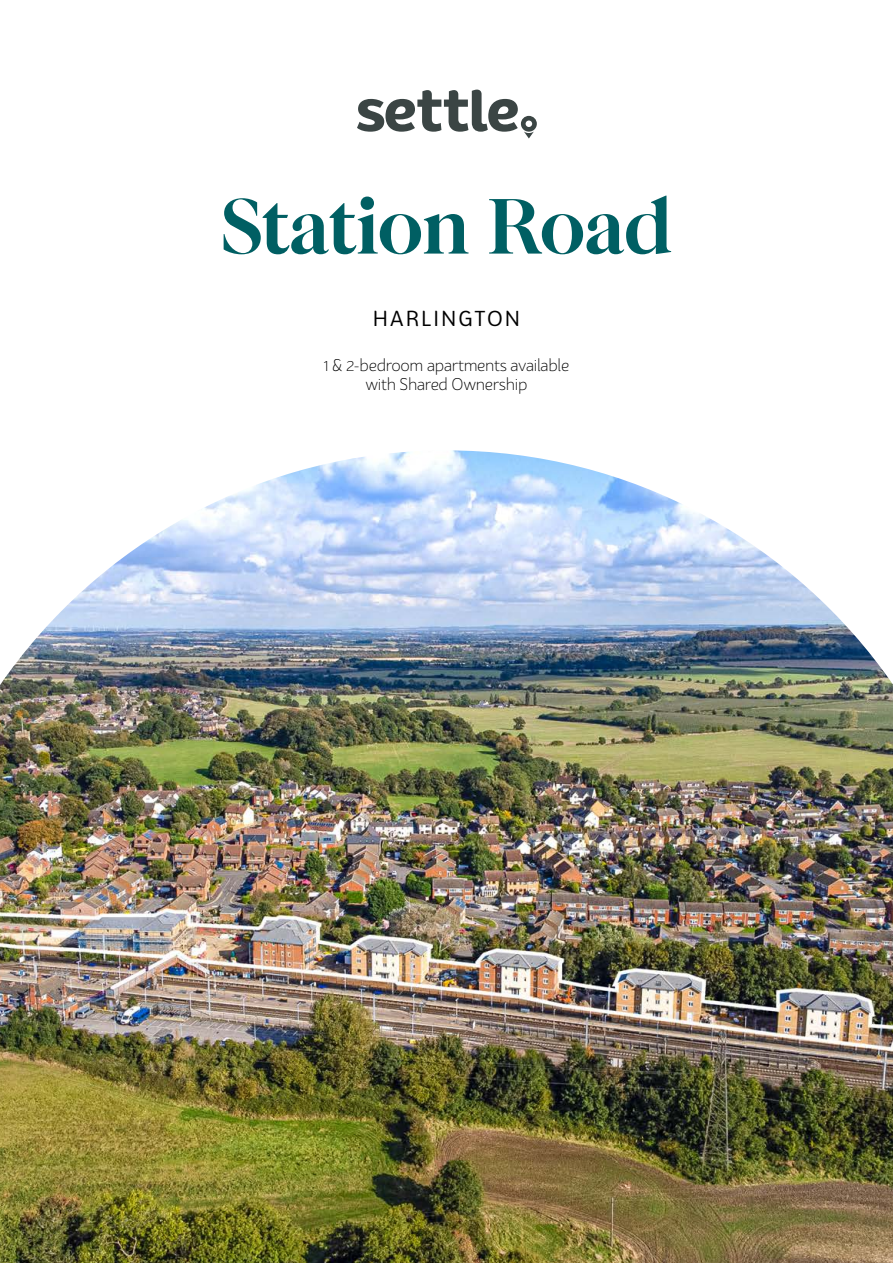
<style>
.page{position:relative;width:893px;height:1263px;background:#fff}
.page>*{position:absolute;margin:0;border:0;box-sizing:border-box;transform-origin:0 0}
.t1{font:84px "F37 Caslon Bold Display";letter-spacing:-.01em;color:#005f63}
.t2{font:21px "Bw Surco";letter-spacing:.1em;color:#000}
.t3{font:300 16.5px/19.5px "Bw Surco";letter-spacing:-.02em;color:#000;text-align:center}
</style>
<div class="page">
<svg style="left:357px;top:90px;width:180px;height:49px"></svg>
<img style="left:0;top:450px;width:893px;height:813px">
<h1 class="t1" style="left:221px;top:180px;width:453px">Station Road</h1>
<p class="t2" style="left:373px;top:304px;width:149px">HARLINGTON</p>
<p class="t3" style="left:324px;top:354px;width:247px">1 &amp; 2-bedroom apartments available with Shared Ownership</p>
</div>
